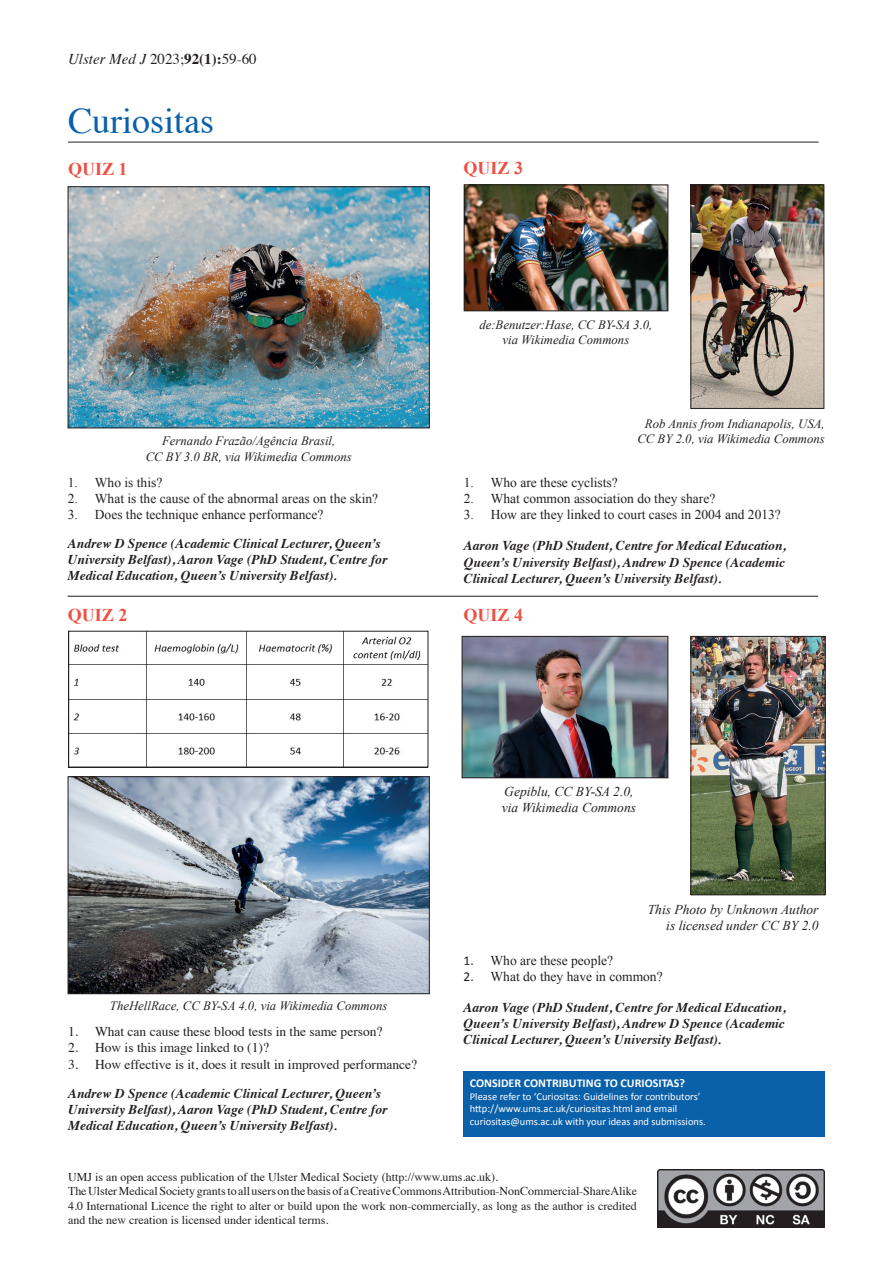
<style>
.page{position:relative;width:893px;height:1263px;background:#fff}
.page>*{position:absolute;margin:0;border:0;box-sizing:border-box;transform-origin:0 0}
.t1{font:36px "Times";color:#0a60a9}
.t2{font:700 18px "Times New Roman";color:#ed4f42}
.t3{font:italic 15px "Times";color:#231f20}
.t4{font:italic 700 13.5px/16.2px "Times";color:#231f20}
.t5{font:13.5px "Times New Roman";color:#231f20}
.t6{font:13.5px "Times";color:#231f20}
.t7{font:italic 13.5px/16.2px "Times New Roman";color:#231f20}
.t8{font:italic 12.75px/15.3px "Times New Roman";color:#231f20;text-align:center}
.t9{font:12px/14.4px "Times";color:#231f20}
.t10{font:700 12px "Calibri";color:#fff}
.t11{font:10.5px/12.6px "Calibri";color:#fff}
.s1{font-style:normal}
.s2{font-weight:700;font-style:normal}
.s3{font-family:"Calibri"}
</style>
<div class="page">
<img style="left:658px;top:1169px;width:167px;height:59px">
<hr style="left:68px;top:142px;width:751px;height:1px;background:#231f20">
<hr style="left:68px;top:596px;width:750px;height:1px;background:#231f20">
<div style="left:463px;top:1072px;width:362px;height:65px;background:#0a60a9"></div>
<img style="left:70px;top:188px;width:358px;height:238px">
<div style="left:68px;top:186px;width:362px;height:242px;border:1px solid #231f20"></div>
<img style="left:70px;top:633px;width:356px;height:132px">
<img style="left:70px;top:778px;width:358px;height:214px">
<div style="left:68px;top:776px;width:362px;height:218px;border:1px solid #231f20"></div>
<img style="left:466px;top:187px;width:200px;height:122px">
<div style="left:464px;top:185px;width:204px;height:126px;border:1px solid #231f20"></div>
<img style="left:692px;top:187px;width:130px;height:220px">
<div style="left:690px;top:185px;width:134px;height:224px;border:1px solid #231f20"></div>
<img style="left:464px;top:638px;width:202px;height:138px">
<div style="left:462px;top:636px;width:206px;height:142px;border:1px solid #231f20"></div>
<img style="left:692px;top:638px;width:132px;height:255px">
<div style="left:690px;top:636px;width:136px;height:259px;border:1px solid #231f20"></div>
<p class="t3" style="left:68px;top:46px;width:190px">Ulster Med J <span class="s1">2023;</span><span class="s2">92(1):</span><span class="s1">59-60</span></p>
<h1 class="t1" style="left:68px;top:88px;width:148px">Curiositas</h1>
<h2 class="t2" style="left:68px;top:156px;width:61px">QUIZ 1</h2>
<p class="t8" style="left:146px;top:432px;width:208px;line-height:15.8px">Fernando Frazão/Agência Brasil,<br>CC BY 3.0 BR, via Wikimedia Commons</p>
<p class="t5" style="left:68px;top:473px;width:96px">1. Who is this?</p>
<p class="t5" style="left:68px;top:489px;width:312px">2. What is the cause of the abnormal areas on the skin?</p>
<p class="t5" style="left:68px;top:505px;width:257px">3. Does the technique enhance performance?</p>
<p class="t4" style="left:68px;top:534px;width:321px">Andrew D Spence (Academic Clinical Lecturer, Queen’s<br>University Belfast), Aaron Vage (PhD Student, Centre for<br>Medical Education, Queen’s University Belfast).</p>
<h2 class="t2" style="left:68px;top:603px;width:61px">QUIZ 2</h2>
<h2 class="t2" style="left:463px;top:156px;width:61px">QUIZ 3</h2>
<p class="t8" style="left:479px;top:317px;width:175px">de:Benutzer:Hase, CC BY-SA 3.0, via Wikimedia Commons</p>
<p class="t8" style="left:637px;top:415px;width:189px">Rob Annis from Indianapolis, USA,<br>CC BY 2.0, via Wikimedia Commons</p>
<p class="t5" style="left:464px;top:473px;width:156px">1. Who are these cyclists?</p>
<p class="t5" style="left:464px;top:489px;width:253px">2. What common association do they share?</p>
<p class="t5" style="left:464px;top:505px;width:319px">3. How are they linked to court cases in 2004 and 2013?</p>
<p class="t4" style="left:464px;top:536px;width:324px;text-align:justify">Aaron Vage (PhD Student, Centre for Medical Education, Queen’s University Belfast), Andrew D Spence (Academic Clinical Lecturer, Queen’s University Belfast).</p>
<h2 class="t2" style="left:464px;top:602px;width:61px">QUIZ 4</h2>
<p class="t8" style="left:110px;top:997px;width:279px">TheHellRace, CC BY-SA 4.0, via Wikimedia Commons</p>
<p class="t6" style="left:68px;top:1019px;width:316px">1. What can cause these blood tests in the same person?</p>
<p class="t6" style="left:68px;top:1035px;width:202px">2. How is this image linked to (1)?</p>
<p class="t6" style="left:68px;top:1051px;width:351px">3. How effective is it, does it result in improved performance?</p>
<p class="t4" style="left:68px;top:1084px;width:321px">Andrew D Spence (Academic Clinical Lecturer, Queen’s<br>University Belfast), Aaron Vage (PhD Student, Centre for<br>Medical Education, Queen’s University Belfast).</p>
<p class="t7" style="left:502px;top:783px;width:136px">Gepiblu, CC BY-SA 2.0, via Wikimedia Commons</p>
<p class="t7" style="left:648px;top:900px;width:172px;text-align:right">This Photo by Unknown Author is licensed under CC BY 2.0</p>
<p class="t5" style="left:464px;top:951px;width:151px"><span class="s3">1.</span> Who are these people?</p>
<p class="t5" style="left:464px;top:967px;width:201px"><span class="s3">2.</span> What do they have in common?</p>
<p class="t4" style="left:464px;top:998px;width:324px;text-align:justify">Aaron Vage (PhD Student, Centre for Medical Education, Queen’s University Belfast), Andrew D Spence (Academic Clinical Lecturer, Queen’s University Belfast).</p>
<p class="t10" style="left:470px;top:1076px;width:217px">CONSIDER CONTRIBUTING TO CURIOSITAS?</p>
<p class="t11" style="left:470px;top:1089px;width:237px">Please refer to ‘Curiositas: Guidelines for contributors’ http://www.ums.ac.uk/curiositas.html and email curiositas@ums.ac.uk with your ideas and submissions.</p>
<p class="t9" style="left:68px;top:1168px;width:570px">UMJ is an open access publication of the Ulster Medical Society (http://www.ums.ac.uk).<br>The Ulster Medical Society grants to all users on the basis of a Creative Commons Attribution-NonCommercial-ShareAlike 4.0 International Licence the right to alter or build upon the work non-commercially, as long as the author is credited and the new creation is licensed under identical terms.</p>
</div>
